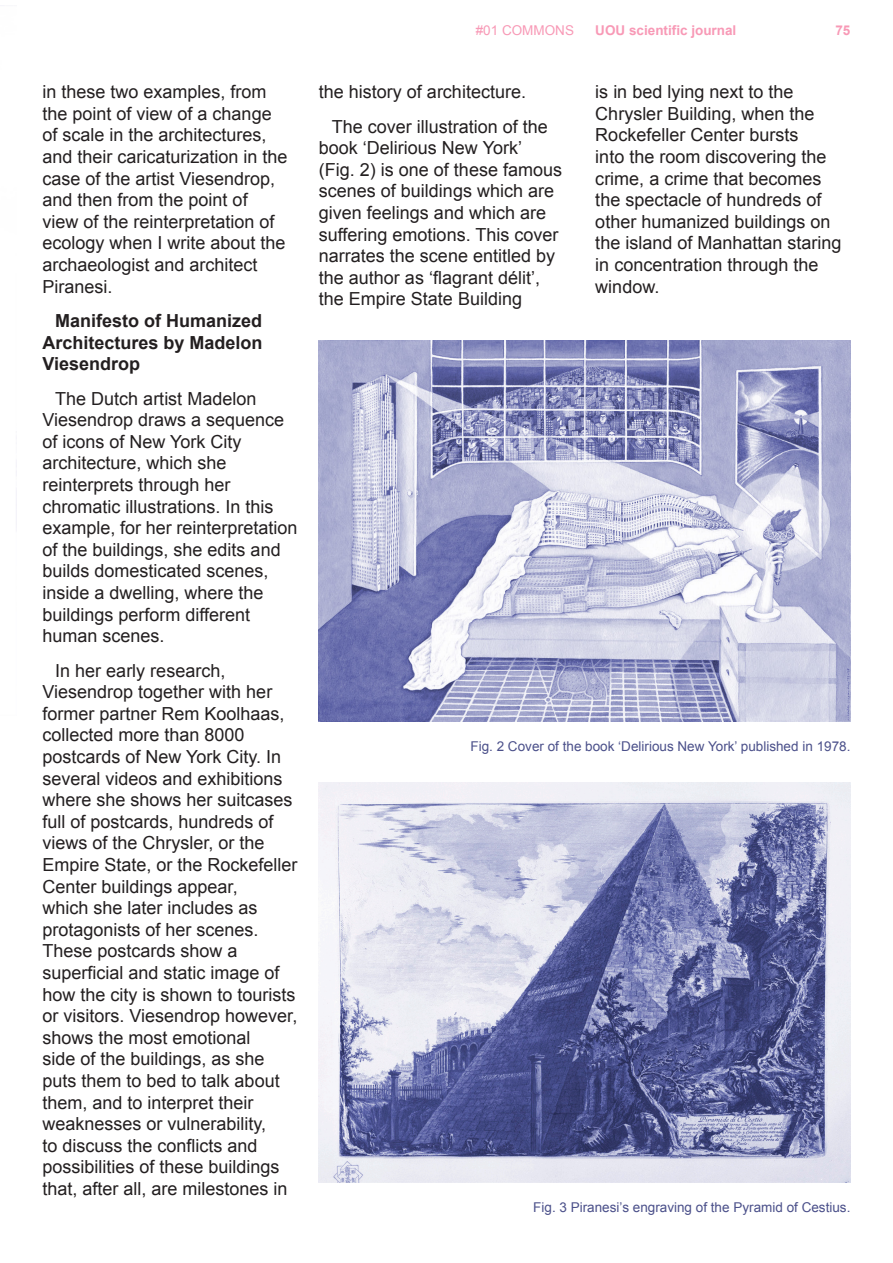
<style>
.page{position:relative;width:893px;height:1263px;background:#fff}
.page>*{position:absolute;margin:0;border:0;box-sizing:border-box;transform-origin:0 0}
.t1{font:18px/21.6px "Arial";color:#231f20}
.t2{font:700 18px/21.6px "Arial";color:#231f20;text-align:justify}
.t3{font:13.5px "Arial";color:#4b508a}
.t4{font:700 13.5px "Arial";color:#f899b6}
.t5{font:13.5px "Arial";color:#f899b6}
</style>
<div class="page">
<img style="left:319px;top:340px;width:531px;height:381px">
<img style="left:319px;top:782px;width:531px;height:400px">
<p class="t1" style="left:43px;top:81px;width:247px">in these two examples, from the point of view of a change of scale in the architectures, and their caricaturization in the case of the artist Viesendrop, and then from the point of view of the reinterpretation of ecology when I write about the archaeologist and architect<br>Piranesi.</p>
<p class="t2" style="left:43px;top:310px;width:222px;text-indent:13px">Manifesto of Humanized Architectures by Madelon Viesendrop</p>
<p class="t1" style="left:43px;top:388px;width:257px;text-indent:13px">The Dutch artist Madelon<br>Viesendrop draws a sequence of icons of New York City architecture, which she reinterprets through her chromatic illustrations. In this example, for her reinterpretation of the buildings, she edits and builds domesticated scenes, inside a dwelling, where the buildings perform different human scenes.</p>
<p class="t1" style="left:43px;top:659px;width:257px;text-indent:13px">In her early research,<br>Viesendrop together with her former partner Rem Koolhaas, collected more than 8000 postcards of New York City. In several videos and exhibitions where she shows her suitcases full of postcards, hundreds of views of the Chrysler, or the<br>Empire State, or the Rockefeller<br>Center buildings appear,<br>which she later includes as protagonists of her scenes.<br>These postcards show a superficial and static image of how the city is shown to tourists or visitors. Viesendrop however, shows the most emotional<br>side of the buildings, as she puts them to bed to talk about them, and to interpret their weaknesses or vulnerability,<br>to discuss the conflicts and possibilities of these buildings that, after all, are milestones in</p>
<p class="t5" style="left:476px;top:21px;width:100px">#01 COMMONS</p>
<p class="t4" style="left:595px;top:21px;width:143px">UOU scientific journal</p>
<p class="t4" style="left:835px;top:21px;width:17px">75</p>
<p class="t1" style="left:319px;top:81px;width:209px">the history of architecture.</p>
<p class="t1" style="left:319px;top:116px;width:245px;text-indent:13px">The cover illustration of the book ‘Delirious New York’ (Fig. 2) is one of these famous scenes of buildings which are given feelings and which are suffering emotions. This cover narrates the scene entitled by the author as ‘flagrant délit’, the Empire State Building</p>
<p class="t1" style="left:595px;top:81px;width:248px">is in bed lying next to the<br>Chrysler Building, when the<br>Rockefeller Center bursts<br>into the room discovering the crime, a crime that becomes the spectacle of hundreds of other humanized buildings on the island of Manhattan staring in concentration through the window.</p>
<p class="t3" style="left:470px;top:737px;width:381px">Fig. 2 Cover of the book ‘Delirious New York’ published in 1978.</p>
<p class="t3" style="left:533px;top:1198px;width:319px">Fig. 3 Piranesi’s engraving of the Pyramid of Cestius.</p>
</div>
